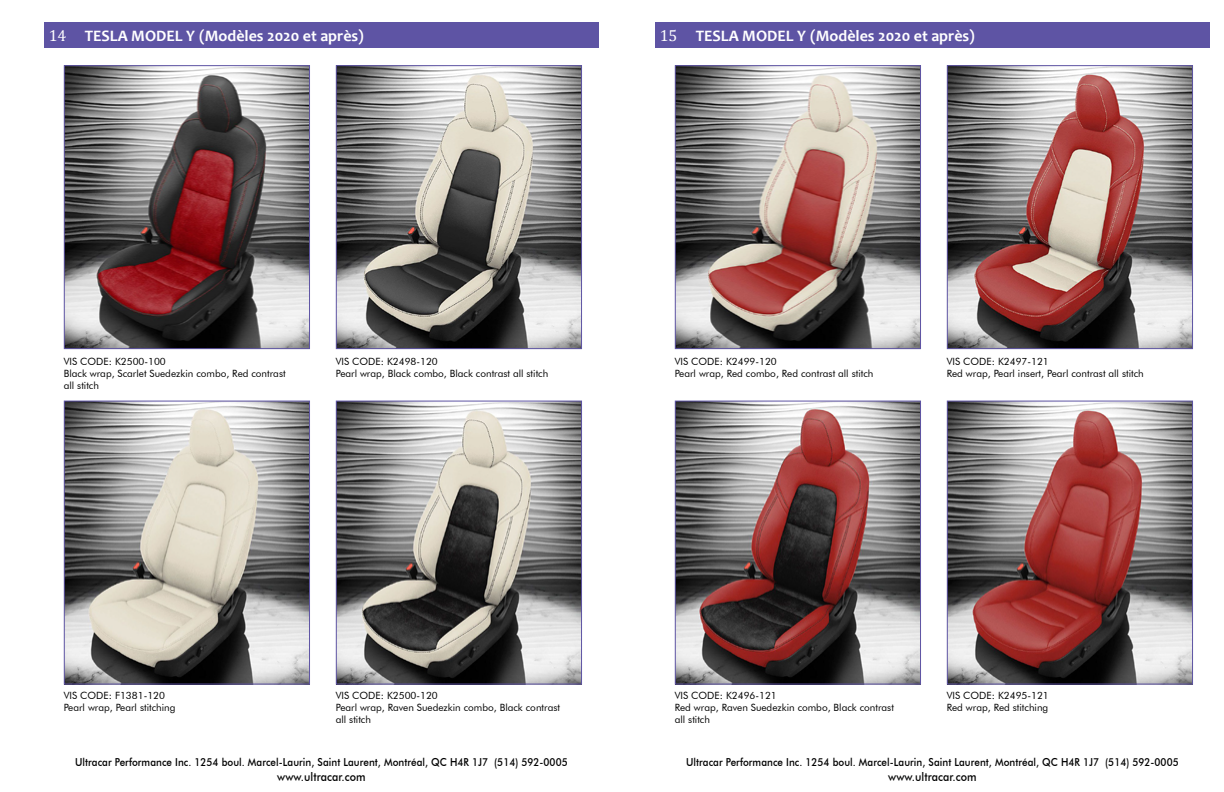
<style>
.page{position:relative;width:1224px;height:792px;background:#fff}
.page>*{position:absolute;margin:0;border:0;box-sizing:border-box;transform-origin:0 0}
.t1{font:700 16px "Candara";color:#fff}
.t2{font:500 12px "Futura BT";letter-spacing:.005em;color:#000101;scale:.9 1}
.t3{font:500 11px "Futura BT";letter-spacing:.005em;color:#000101;scale:.9 1}
.t4{font:10px/12px "Futura BT";color:#000101}
.s1{font-family:"Cambria";font-weight:400}
</style>
<div class="page">
<img style="left:677px;top:67px;width:242px;height:280px">
<div style="left:675px;top:65px;width:246px;height:284px;border:1px solid #5e54a4"></div>
<img style="left:677px;top:403px;width:242px;height:280px">
<div style="left:675px;top:401px;width:246px;height:284px;border:1px solid #5e54a4"></div>
<img style="left:949px;top:67px;width:242px;height:280px">
<div style="left:947px;top:65px;width:246px;height:284px;border:1px solid #5e54a4"></div>
<img style="left:949px;top:403px;width:242px;height:280px">
<div style="left:947px;top:401px;width:246px;height:284px;border:1px solid #5e54a4"></div>
<div style="left:655px;top:23px;width:555px;height:25px;background:#5e54a4"></div>
<img style="left:66px;top:67px;width:242px;height:280px">
<div style="left:64px;top:65px;width:246px;height:284px;border:1px solid #5e54a4"></div>
<img style="left:66px;top:403px;width:242px;height:280px">
<div style="left:64px;top:401px;width:246px;height:284px;border:1px solid #5e54a4"></div>
<img style="left:338px;top:67px;width:242px;height:280px">
<div style="left:336px;top:65px;width:246px;height:284px;border:1px solid #5e54a4"></div>
<img style="left:338px;top:403px;width:242px;height:280px">
<div style="left:336px;top:401px;width:246px;height:284px;border:1px solid #5e54a4"></div>
<div style="left:44px;top:23px;width:555px;height:25px;background:#5e54a4"></div>
<h1 class="t1" style="left:49px;top:26px;width:317px"><span class="s1">14</span> TESLA MODEL Y (Modèles 2020 et après)</h1>
<h1 class="t1" style="left:660px;top:26px;width:317px"><span class="s1">15</span> TESLA MODEL Y (Modèles 2020 et après)</h1>
<p class="t4" style="left:64px;top:355px;width:223px">VIS CODE: K2500-100<br>Black wrap, Scarlet Suedezkin combo, Red contrast all stitch</p>
<p class="t4" style="left:336px;top:355px;width:214px">VIS CODE: K2498-120<br>Pearl wrap, Black combo, Black contrast all stitch</p>
<p class="t4" style="left:675px;top:355px;width:200px">VIS CODE: K2499-120<br>Pearl wrap, Red combo, Red contrast all stitch</p>
<p class="t4" style="left:947px;top:355px;width:198px">VIS CODE: K2497-121<br>Red wrap, Pearl insert, Pearl contrast all stitch</p>
<p class="t4" style="left:64px;top:690px;width:113px">VIS CODE: F1381-120<br>Pearl wrap, Pearl stitching</p>
<p class="t4" style="left:336px;top:690px;width:226px">VIS CODE: K2500-120<br>Pearl wrap, Raven Suedezkin combo, Black contrast all stitch</p>
<p class="t4" style="left:675px;top:690px;width:221px">VIS CODE: K2496-121<br>Red wrap, Raven Suedezkin combo, Black contrast all stitch</p>
<p class="t4" style="left:947px;top:690px;width:104px">VIS CODE: K2495-121<br>Red wrap, Red stitching</p>
<p class="t3" style="left:75px;top:756px;width:549px">Ultracar Performance Inc. 1254 boul. Marcel-Laurin, Saint Laurent, Montréal, QC H4R 1J7 (514) 592-0005</p>
<p class="t2" style="left:277px;top:769px;width:100px">www.ultracar.com</p>
<p class="t3" style="left:686px;top:756px;width:549px">Ultracar Performance Inc. 1254 boul. Marcel-Laurin, Saint Laurent, Montréal, QC H4R 1J7 (514) 592-0005</p>
<p class="t2" style="left:888px;top:769px;width:100px">www.ultracar.com</p>
</div>
